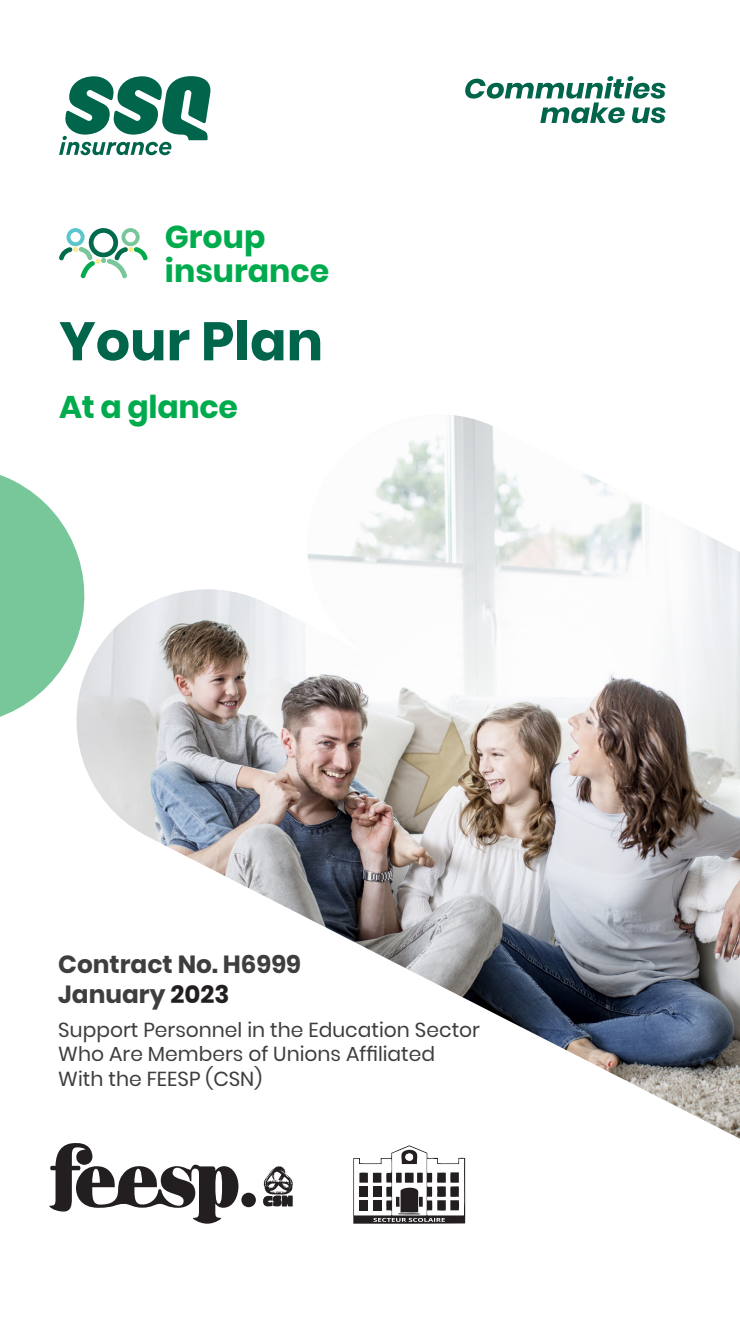
<style>
.page{position:relative;width:740px;height:1326px;background:#fff}
.page>*{position:absolute;margin:0;border:0;box-sizing:border-box;transform-origin:0 0}
.ti{font:700 54px "Poppins";color:#00654b}
.t1{font:700 31.5px/33.8px "Poppins";color:#00ab4d}
.t2{font:700 24.75px "Poppins";color:#3e3e3f}
.t3{font:20.25px/24.3px "Poppins";color:#3e3e3f}
.s1{color:#231f20}
</style>
<div class="page">
<img style="left:78px;top:415px;width:661px;height:723px">
<svg style="left:59px;top:228px;width:89px;height:50px"></svg>
<svg style="left:59px;top:76px;width:152px;height:79px"></svg>
<div style="left:241px;top:1192px;width:15px;height:15px;background:#231f20;border-radius:50%"></div>
<svg style="left:49px;top:1143px;width:189px;height:80px"></svg>
<svg style="left:263px;top:1166px;width:30px;height:40px"></svg>
<svg style="left:353px;top:1145px;width:112px;height:78px"></svg>
<svg style="left:465px;top:76px;width:200px;height:47px"></svg>
<svg style="left:0;top:448px;width:103px;height:295px"></svg>
<p class="t1" style="left:165px;top:220px;width:166px">Group insurance</p>
<p class="ti" style="left:59px;top:310px;width:265px">Your Plan</p>
<p class="t1" style="left:59px;top:390px;width:180px">At a glance</p>
<p class="t2" style="left:58px;top:950px;width:244px">Contract No. H6999</p>
<p class="t2" style="left:58px;top:979px;width:172px">January <span class="s1">2023</span></p>
<p class="t3" style="left:58px;top:1018px;width:423px">Support Personnel in the Education Sector<br>Who Are Members of Unions Affiliated<br>With the FEESP (CSN)</p>
</div>
